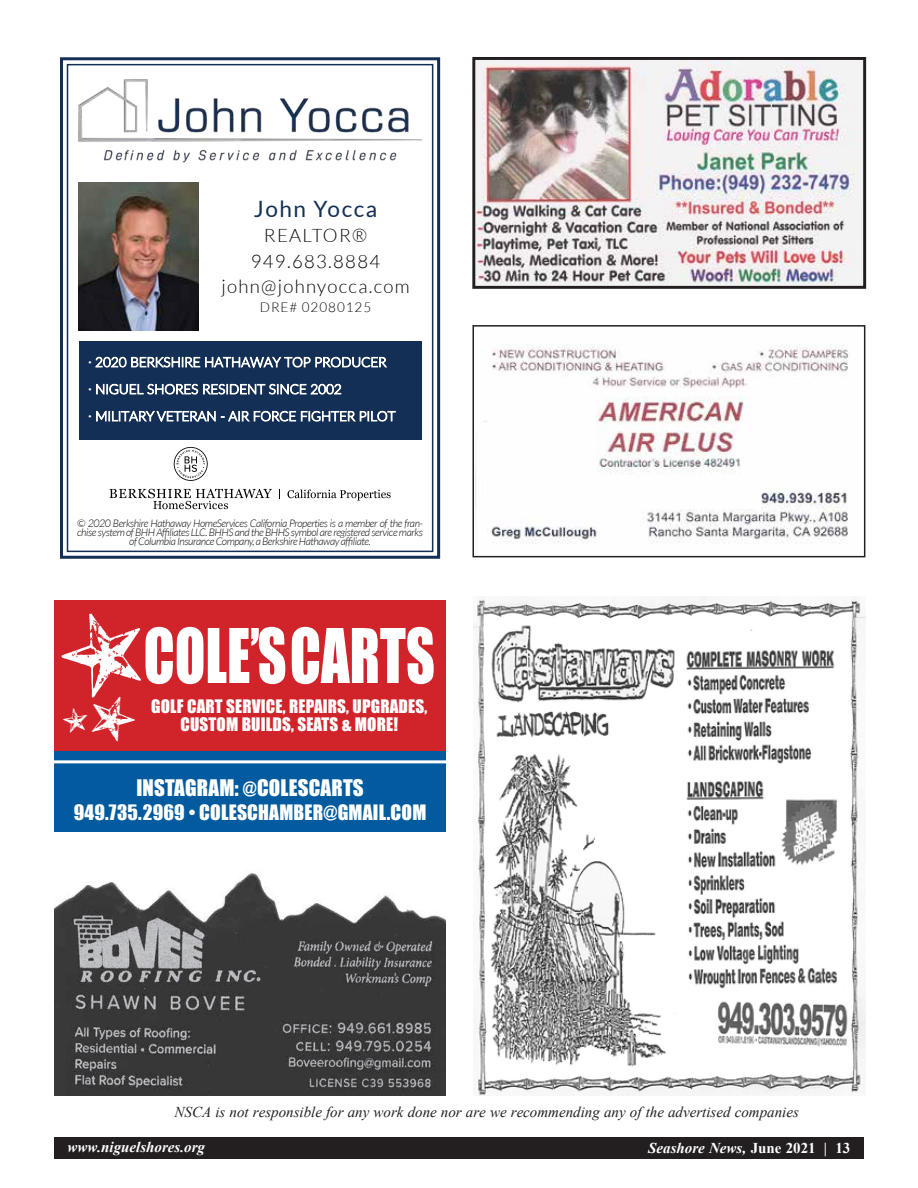
<style>
.page{position:relative;width:918px;height:1188px;background:#fff}
.page>*{position:absolute;margin:0;border:0;box-sizing:border-box;transform-origin:0 0}
.t1{font:69.6px "Impact";color:#fff;scale:.81 1}
.t2{font:22.5px "Lato";letter-spacing:.07em;color:#142f55}
.t3{font:21px "Impact";letter-spacing:.01em;color:#fff}
.t4{font:19.5px "Impact";letter-spacing:.01em;color:#fff}
.t5{font:300 18.6px/25.3px "Lato";letter-spacing:.07em;color:#070708;text-align:center}
.t6{font:17.1px "Impact";letter-spacing:.01em;color:#fff}
.t7{font:italic 15px "Times New Roman";color:#231f20}
.t8{font:italic 700 15px "Times New Roman";color:#fff}
.t9{font:300 13.5px/27px "Lato";color:#fff}
.t10{font:300 13.5px "Lato";letter-spacing:.07em;color:#070708}
.t11{font:italic 300 10.5px/9px "Lato";letter-spacing:-.04em;color:#070708;text-align:center}
.s1{font-weight:600}
.s2{font-size:18px}
.s3{font-style:normal}
</style>
<div class="page">
<div style="left:54px;top:1137px;width:810px;height:21px;background:#231f20"></div>
<img style="left:473px;top:597px;width:392px;height:498px">
<div style="left:79px;top:342px;width:342px;height:98px;background:#142f55"></div>
<img style="left:66px;top:70px;width:375px;height:94px">
<img style="left:79px;top:183px;width:120px;height:148px">
<svg style="left:110px;top:447px;width:162px;height:62px"></svg>
<svg style="left:287px;top:490px;width:104px;height:11px"></svg>
<div style="left:60px;top:57px;width:380px;height:502px;border:3px solid #142f55"></div>
<div style="left:67px;top:64px;width:366px;height:488px;border:2px solid #142f55"></div>
<img style="left:476px;top:61px;width:386px;height:224px">
<div style="left:472px;top:57px;width:394px;height:232px;border:3px solid #231f20"></div>
<div style="left:54px;top:600px;width:392px;height:152px;background:#d1232a"></div>
<div style="left:54px;top:752px;width:392px;height:80px;background:#015b9e"></div>
<hr style="left:54px;top:760px;width:392px;height:3px;background:#fff">
<img style="left:54px;top:873px;width:392px;height:222px">
<img style="left:475px;top:344px;width:373px;height:200px">
<div style="left:472px;top:325px;width:393px;height:232px;border:2px solid #231f20"></div>
<h2 class="t2" style="left:254px;top:196px;width:125px">John Yocca</h2>
<h3 class="t5" style="left:221px;top:223px;width:190px">REALTOR®<br>949.683.8884 john@johnyocca.com</h3>
<p class="t10" style="left:260px;top:300px;width:113px">DRE# 02080125</p>
<p class="t9" style="left:88px;top:348px;width:309px"><span class="s1">·</span> 2020 BERKSHIRE HATHAWAY TOP PRODUCER<br><span class="s1">·</span> NIGUEL SHORES RESIDENT SINCE 2002<br><span class="s1">·</span> MILITARY VETERAN - AIR FORCE FIGHTER PILOT</p>
<p class="t11" style="left:77px;top:520px;width:347px">© 2020 Berkshire Hathaway HomeServices California Properties is a member of the fran&shy;chise system of BHH Affiliates LLC. BHHS and the BHHS symbol are registered service marks of Columbia Insurance Company, a Berkshire Hathaway affiliate.</p>
<h1 class="t1" style="left:144px;top:602px;width:361px">COLE’S CARTS</h1>
<h3 class="t6" style="left:151px;top:693px;width:278px">GOLF CART SERVICE, REPAIRS, UPGRADES,</h3>
<h3 class="t6" style="left:180px;top:711px;width:219px">CUSTOM BUILDS, SEATS &amp; MORE!</h3>
<h3 class="t3" style="left:136px;top:772px;width:229px">INSTAGRAM: <span class="s2">@</span>COLESCARTS</h3>
<h3 class="t4" style="left:74px;top:797px;width:354px">949.735.2969 • COLESCHAMBER<span class="s2">@</span>GMAIL.COM</h3>
<h3 class="t7" style="left:175px;top:1101px;width:626px">NSCA is not responsible for any work done nor are we recommending any of the advertised companies</h3>
<h3 class="t8" style="left:68px;top:1137px;width:139px">www.niguelshores.org</h3>
<h3 class="t8" style="left:648px;top:1138px;width:204px">Seashore News, <span class="s3">June 2021 | 13</span></h3>
</div>
